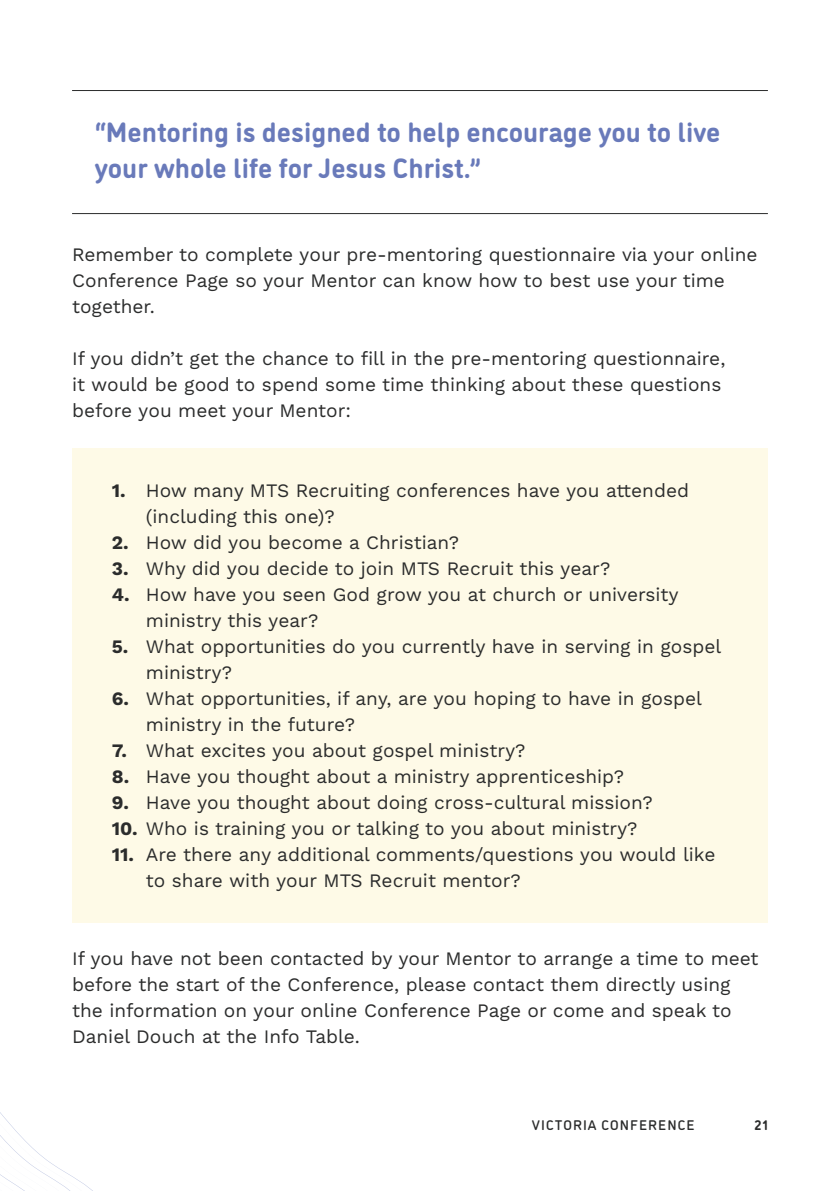
<style>
.page{position:relative;width:840px;height:1191px;background:#fff}
.page>*{position:absolute;margin:0;border:0;box-sizing:border-box;transform-origin:0 0}
.t1{font:700 28px/36px "DI Nosaur";color:#697aba}
.t2{font:19px/26px "Work Sans";color:#2b2c2c}
.t3{font:500 14px "DI Nosaur";letter-spacing:.075em;color:#2b2c2c}
.t4{font:700 14px "DI Nosaur";color:#2b2c2c}
.s1{font-weight:700}
</style>
<div class="page">
<div style="left:72px;top:448px;width:695px;height:475px;background:#fefae7"></div>
<hr style="left:72px;top:90px;width:695px;height:1px;background:#2b2c2c">
<hr style="left:72px;top:213px;width:695px;height:1px;background:#2b2c2c">
<svg style="left:0;top:1112px;width:93px;height:79px"></svg>
<h1 class="t1" style="left:95px;top:112px;width:626px">“Mentoring is designed to help encourage you to live your whole life for Jesus Christ.”</h1>
<p class="t2" style="left:72px;top:242px;width:686px">Remember to complete your pre-mentoring questionnaire via your online<br>Conference Page so your Mentor can know how to best use your time together.</p>
<p class="t2" style="left:72px;top:346px;width:654px">If you didn’t get the chance to fill in the pre-mentoring questionnaire, it would be good to spend some time thinking about these questions before you meet your Mentor:</p>
<p class="t2" style="left:146px;top:478px;width:544px;text-indent:-34px"><span class="s1">1.</span> How many MTS Recruiting conferences have you attended (including this one)?</p>
<p class="t2" style="left:112px;top:530px;width:349px"><span class="s1">2.</span> How did you become a Christian?</p>
<p class="t2" style="left:112px;top:556px;width:499px"><span class="s1">3.</span> Why did you decide to join MTS Recruit this year?</p>
<p class="t2" style="left:146px;top:582px;width:534px;text-indent:-34px"><span class="s1">4.</span> How have you seen God grow you at church or university ministry this year?</p>
<p class="t2" style="left:146px;top:634px;width:576px;text-indent:-34px"><span class="s1">5.</span> What opportunities do you currently have in serving in gospel ministry?</p>
<p class="t2" style="left:146px;top:686px;width:557px;text-indent:-34px"><span class="s1">6.</span> What opportunities, if any, are you hoping to have in gospel ministry in the future?</p>
<p class="t2" style="left:112px;top:738px;width:415px"><span class="s1">7.</span> What excites you about gospel ministry?</p>
<p class="t2" style="left:112px;top:764px;width:513px"><span class="s1">8.</span> Have you thought about a ministry apprenticeship?</p>
<p class="t2" style="left:112px;top:790px;width:542px"><span class="s1">9.</span> Have you thought about doing cross-cultural mission?</p>
<p class="t2" style="left:112px;top:816px;width:527px"><span class="s1">10.</span> Who is training you or talking to you about ministry?</p>
<p class="t2" style="left:146px;top:842px;width:570px;text-indent:-34px"><span class="s1">11.</span> Are there any additional comments/questions you would like to share with your MTS Recruit mentor?</p>
<p class="t2" style="left:72px;top:946px;width:687px">If you have not been contacted by your Mentor to arrange a time to meet before the start of the Conference, please contact them directly using the information on your online Conference Page or come and speak to Daniel Douch at the Info Table.</p>
<p class="t3" style="left:531px;top:1114px;width:164px">VICTORIA CONFERENCE</p>
<p class="t4" style="left:754px;top:1114px;width:15px">21</p>
</div>
